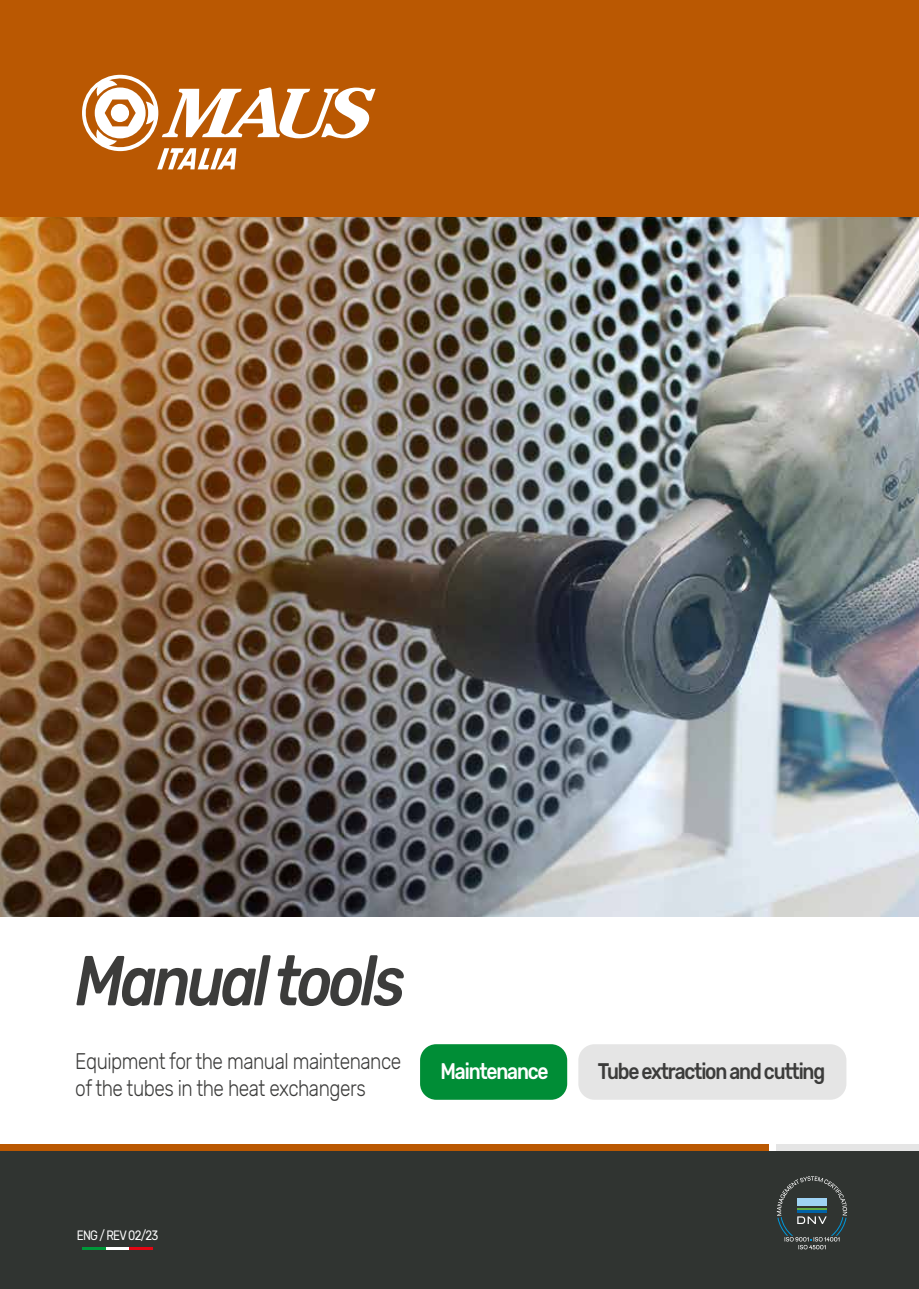
<style>
.page{position:relative;width:919px;height:1289px;background:#fff}
.page>*{position:absolute;margin:0;border:0;box-sizing:border-box;transform-origin:0 0}
.t1{font:italic 500 70.5px "Rubik";letter-spacing:-.06em;color:#3c3c3b;scale:.85 1}
.t2{font:300 22.5px/27px "Rubik";letter-spacing:-.025em;color:#3c3c3b;scale:.85 1}
.t3{font:500 22.5px "Rubik";letter-spacing:-.06em;color:#3c3c3b;scale:.85 1}
.t4{font:500 22.5px "Rubik";letter-spacing:-.06em;color:#fff;scale:.85 1}
.t5{font:13.5px "Rubik";letter-spacing:-.06em;color:#fff;scale:.85 1}
</style>
<div class="page">
<div style="left:0;top:1144px;width:768px;height:7px;background:#ba5802"></div>
<div style="left:0;top:1151px;width:918px;height:137px;background:#303431"></div>
<svg style="left:776px;top:1176px;width:71px;height:73px"></svg>
<div style="left:578px;top:1044px;width:268px;height:55px;background:#e5e5e5;border-radius:16px"></div>
<hr style="left:82px;top:1247px;width:24px;height:2px;background:#00983a">
<hr style="left:106px;top:1247px;width:24px;height:2px;background:#fff">
<hr style="left:129px;top:1247px;width:24px;height:2px;background:#e30613">
<div style="left:0;top:0;width:918px;height:218px;background:#ba5802"></div>
<svg style="left:82px;top:75px;width:293px;height:94px"></svg>
<div style="left:776px;top:1144px;width:142px;height:7px;background:#e5e5e5"></div>
<img style="left:0;top:218px;width:918px;height:698px">
<div style="left:420px;top:1044px;width:147px;height:55px;background:#008d36;border-radius:16px"></div>
<h1 class="t1" style="left:75px;top:940px;width:389px">Manual tools</h1>
<p class="t2" style="left:75px;top:1048px;width:385px">Equipment for the manual maintenance of the tubes in the heat exchangers</p>
<p class="t3" style="left:597px;top:1058px;width:269px">Tube extraction and cutting</p>
<p class="t4" style="left:440px;top:1058px;width:129px">Maintenance</p>
<p class="t5" style="left:77px;top:1227px;width:97px">ENG / REV 02/23</p>
</div>
